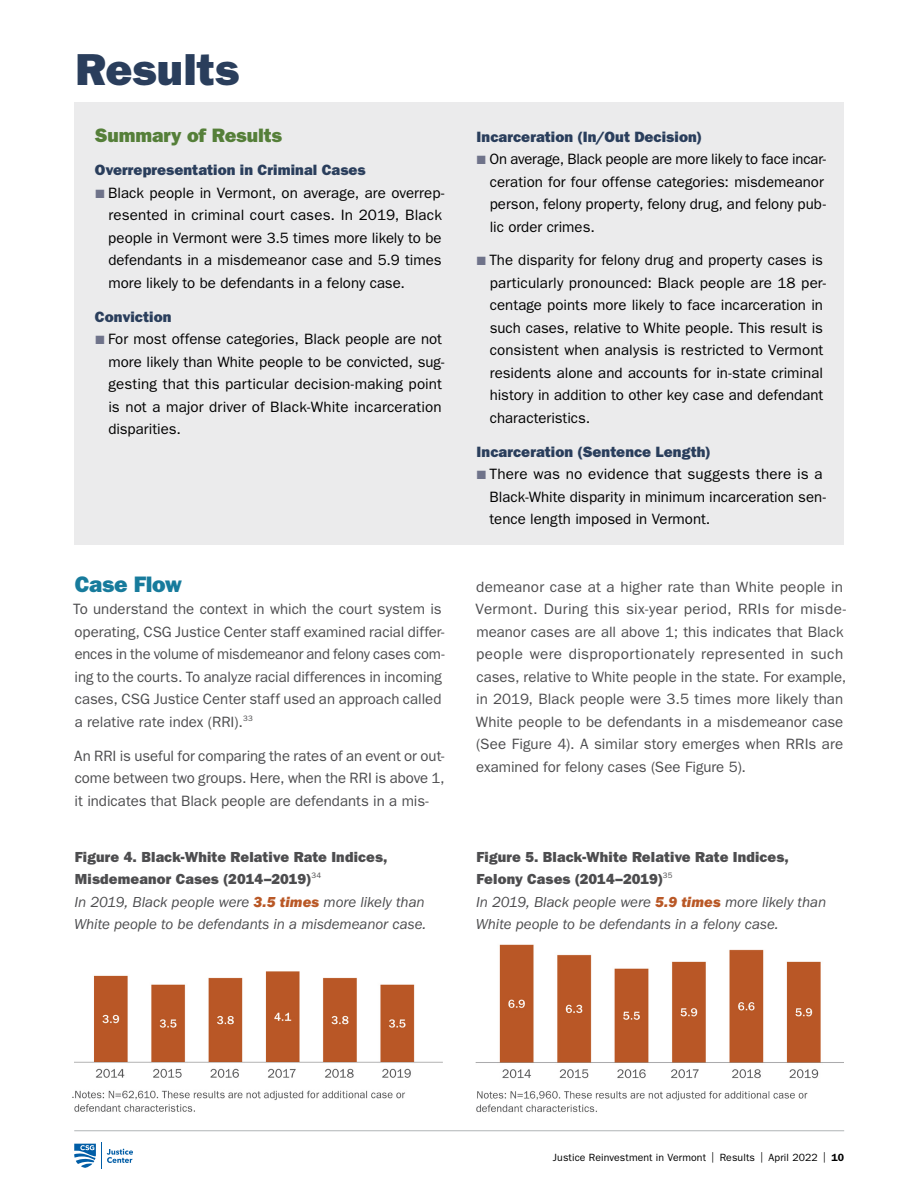
<style>
.page{position:relative;width:918px;height:1188px;background:#fff}
.page>*{position:absolute;margin:0;border:0;box-sizing:border-box;transform-origin:0 0}
.H1_Franklin{font:45px "ITC Franklin Gothic Std Hvy";letter-spacing:-.005em;color:#2a3e5c}
.P1_Franklin_Text_No{font:22.5px "ITC Franklin Gothic Std Hvy";letter-spacing:-.01em;color:#177b9c}
.H3_Franklin_Green{font:19.5px "ITC Franklin Gothic Std Hvy";letter-spacing:-.01em;color:#557f39}
.P1_Franklin_Text_No-2{font:15px/22.5px "ITC Franklin Gothic Std";color:#000}
.P1_Franklin_Text_No-3{font:15px/22.5px "ITC Franklin Gothic Std";color:#4d4d4f}
.P1_Franklin_Text_No-4{font:italic 15px/22.5px "ITC Franklin Gothic Std";letter-spacing:-.005em;color:#4d4d4f}
.P1_Franklin_Text_No-5{font:15px "ITC Franklin Gothic Std Hvy";letter-spacing:.005em;color:#2a3e5c}
.H5_Table_Chart_Head{font:14.7px/22.5px "ITC Franklin Gothic Std Hvy";letter-spacing:.01em;color:#4d4d4f}
.t1{font:10.5px "ITC Franklin Gothic Std";letter-spacing:.01em;color:#000}
.P4_Source{font:10.5px "ITC Franklin Gothic Std";color:#4d4d4f}
.s1{color:#6f738a}
.s2{font-family:"ITC Franklin Gothic Std Hvy It";font-style:normal;color:#b95826}
.s3{font-weight:600}
</style>
<div class="page">
<hr style="left:74px;top:1130px;width:770px;height:1px;background:#b1b4b6">
<svg style="left:74px;top:1143px;width:59px;height:26px"></svg>
<div style="left:74px;top:103px;width:770px;height:442px;background:#ebebec"></div>
<img style="left:74px;top:971px;width:368px;height:141px">
<img style="left:476px;top:944px;width:368px;height:169px">
<p class="H1_Franklin" style="left:76px;top:44px;width:165px">Results</p>
<p class="H3_Franklin_Green" style="left:95px;top:124px;width:189px">Summary of Results</p>
<p class="P1_Franklin_Text_No-5" style="left:95px;top:162px;width:272px">Overrepresentation in Criminal Cases</p>
<p class="P1_Franklin_Text_No-2" style="left:108px;top:182px;width:338px;text-indent:-13px"><span class="s1">■</span> Black people in Vermont, on average, are overrep&shy;resented in criminal court cases. In 2019, Black people in Vermont were 3.5 times more likely to be defendants in a misdemeanor case and 5.9 times more likely to be defendants in a felony case.</p>
<p class="P1_Franklin_Text_No-5" style="left:95px;top:308px;width:78px">Conviction</p>
<p class="P1_Franklin_Text_No-2" style="left:108px;top:328px;width:338px;text-indent:-13px"><span class="s1">■</span> For most offense categories, Black people are not more likely than White people to be convicted, sug&shy;gesting that this particular decision-making point is not a major driver of Black-White incarceration disparities.</p>
<p class="P1_Franklin_Text_No" style="left:75px;top:571px;width:109px">Case Flow</p>
<p class="P1_Franklin_Text_No-3" style="left:73px;top:598px;width:373px">To understand the context in which the court system is operating, CSG Justice Center staff examined racial differ&shy;ences in the volume of misdemeanor and felony cases com&shy;ing to the courts. To analyze racial differences in incoming cases, CSG Justice Center staff used an approach called a relative rate index (RRI).<sup>33</sup></p>
<p class="P1_Franklin_Text_No-3" style="left:74px;top:744px;width:372px;text-align:justify">An RRI is useful for comparing the rates of an event or out&shy;come between two groups. Here, when the RRI is above 1, it indicates that Black people are defendants in a mis-</p>
<p class="H5_Table_Chart_Head" style="left:75px;top:845px;width:314px">Figure 4. Black-White Relative Rate Indices,<br>Misdemeanor Cases (2014–2019)<sup>34</sup></p>
<p class="P1_Franklin_Text_No-4" style="left:74px;top:891px;width:354px">In 2019, Black people were <span class="s2">3.5 times</span> more likely than<br>White people to be defendants in a misdemeanor case.</p>
<p class="P1_Franklin_Text_No-5" style="left:477px;top:128px;width:227px">Incarceration (In/Out Decision)</p>
<p class="P1_Franklin_Text_No-2" style="left:490px;top:148px;width:338px;text-indent:-13px"><span class="s1">■</span> On average, Black people are more likely to face incar&shy;ceration for four offense categories: misdemeanor person, felony property, felony drug, and felony pub&shy;lic order crimes.</p>
<p class="P1_Franklin_Text_No-2" style="left:490px;top:249px;width:338px;text-indent:-13px"><span class="s1">■</span> The disparity for felony drug and property cases is particularly pronounced: Black people are 18 per&shy;centage points more likely to face incarceration in such cases, relative to White people. This result is consistent when analysis is restricted to Vermont residents alone and accounts for in-state criminal history in addition to other key case and defendant characteristics.</p>
<p class="P1_Franklin_Text_No-5" style="left:477px;top:443px;width:235px">Incarceration (Sentence Length)</p>
<p class="P1_Franklin_Text_No-2" style="left:490px;top:463px;width:338px;text-indent:-13px"><span class="s1">■</span> There was no evidence that suggests there is a<br>Black-White disparity in minimum incarceration sen&shy;tence length imposed in Vermont.</p>
<p class="P1_Franklin_Text_No-3" style="left:476px;top:576px;width:372px">demeanor case at a higher rate than White people in Vermont. During this six-year period, RRIs for misde&shy;meanor cases are all above 1; this indicates that Black people were disproportionately represented in such cases, relative to White people in the state. For example, in 2019, Black people were 3.5 times more likely than White people to be defendants in a misdemeanor case (See Figure 4). A similar story emerges when RRIs are examined for felony cases (See Figure 5).</p>
<p class="H5_Table_Chart_Head" style="left:477px;top:845px;width:314px">Figure 5. Black-White Relative Rate Indices,<br>Felony Cases (2014–2019)<sup>35</sup></p>
<p class="P1_Franklin_Text_No-4" style="left:476px;top:891px;width:352px">In 2019, Black people were <span class="s2">5.9 times</span> more likely than<br>White people to be defendants in a felony case.</p>
<p class="P4_Source" style="left:71px;top:1088px;width:5px">.</p>
<p class="t1" style="left:553px;top:1152px;width:293px">Justice Reinvestment in Vermont | Results | April 2022 | <span class="s3">10</span></p>
</div>
